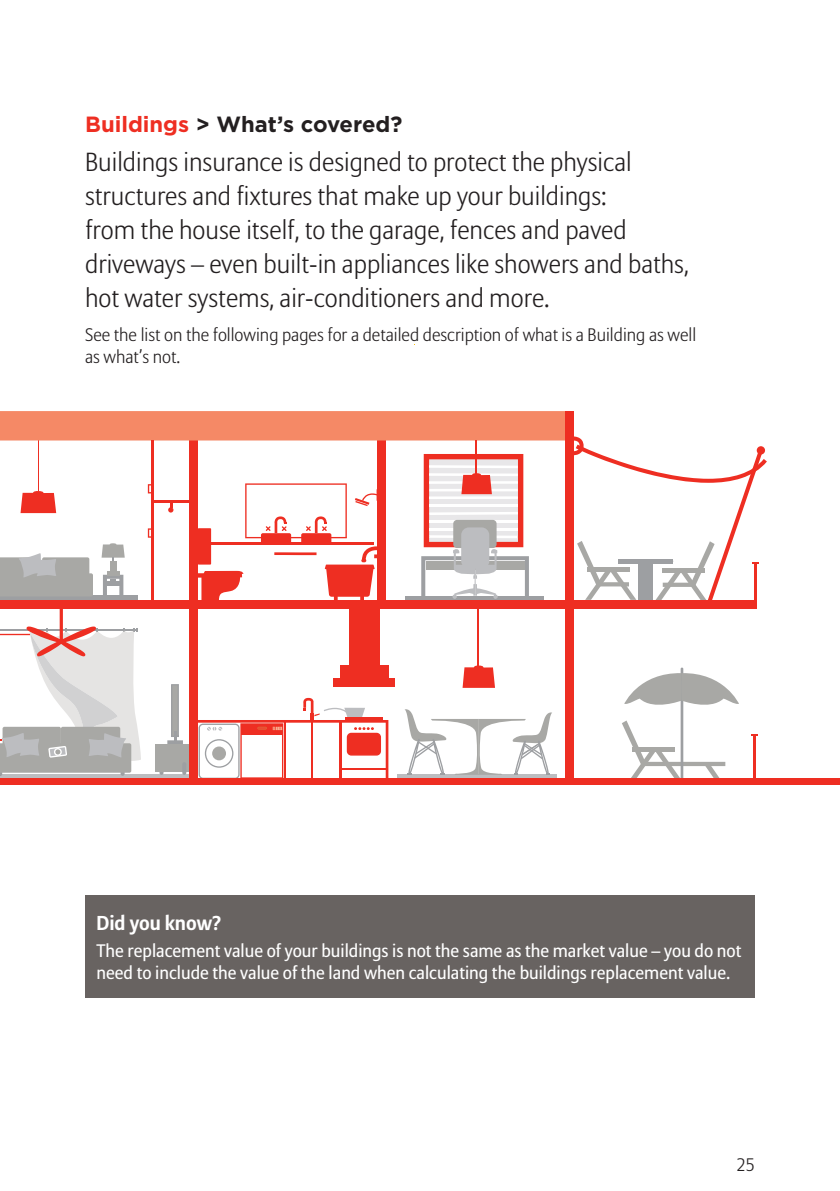
<style>
.page{position:relative;width:840px;height:1191px;background:#fff}
.page>*{position:absolute;margin:0;border:0;box-sizing:border-box;transform-origin:0 0}
.t1{font:300 26px/34px "Allianz Sans";color:#231f20}
.t2{font:700 22px "Gotham";color:#231f20}
.t3{font:700 20px "Allianz Sans";color:#fff}
.t4{font:18px/22px "Allianz Sans";color:#fff}
.t5{font:300 18px/22px "Allianz Sans";color:#231f20}
.s1{color:#ee2e22}
</style>
<div class="page">
<div style="left:0;top:595px;width:137px;height:5px;background:#9d9fa2"></div>
<div style="left:0;top:774px;width:191px;height:5px;background:#bcbdc0"></div>
<div style="left:397px;top:774px;width:159px;height:6px;background:#bcbdc0"></div>
<hr style="left:38px;top:440px;width:1px;height:51px;background:#ee2e22">
<svg style="left:103px;top:575px;width:20px;height:20px"></svg>
<svg style="left:101px;top:543px;width:24px;height:18px"></svg>
<div style="left:110px;top:561px;width:6px;height:11px;background:#a8a8a5"></div>
<hr style="left:107px;top:571px;width:12px;height:4px;background:#a8a8a5">
<svg style="left:0;top:553px;width:93px;height:43px;background:#b4b4b2"></svg>
<svg style="left:159px;top:762px;width:4px;height:13px"></svg>
<svg style="left:171px;top:684px;width:8px;height:56px"></svg>
<svg style="left:167px;top:740px;width:16px;height:4px"></svg>
<div style="left:155px;top:744px;width:35px;height:27px;background:#a8a8a5"></div>
<hr style="left:182px;top:762px;width:4px;height:13px;background:#9d9fa2;border-radius:2px">
<svg style="left:622px;top:720px;width:103px;height:58px"></svg>
<hr style="left:680px;top:667px;width:3px;height:114px;background:#9d9fa2">
<svg style="left:624px;top:672px;width:114px;height:39px"></svg>
<svg style="left:405px;top:709px;width:147px;height:66px"></svg>
<svg style="left:21px;top:491px;width:35px;height:22px"></svg>
<hr style="left:405px;top:596px;width:138px;height:4px;background:#9d9fa2">
<svg style="left:462px;top:665px;width:32px;height:23px"></svg>
<hr style="left:477px;top:608px;width:1px;height:58px;background:#ee2e22">
<hr style="left:475px;top:440px;width:2px;height:34px;background:#ee2e22">
<svg style="left:421px;top:454px;width:107px;height:145px"></svg>
<div style="left:0;top:778px;width:839px;height:7px;background:#ee2e22"></div>
<div style="left:190px;top:440px;width:8px;height:343px;background:#ee2e22"></div>
<div style="left:377px;top:440px;width:8px;height:167px;background:#ee2e22"></div>
<div style="left:565px;top:411px;width:8px;height:370px;background:#ee2e22"></div>
<div style="left:0;top:600px;width:756px;height:8px;background:#ee2e22"></div>
<div style="left:339px;top:666px;width:49px;height:16px;background:#ee2e22"></div>
<div style="left:348px;top:607px;width:31px;height:64px;background:#ee2e22"></div>
<svg style="left:573px;top:436px;width:193px;height:169px"></svg>
<hr style="left:752px;top:735px;width:3px;height:45px;background:#ee2e22">
<div style="left:332px;top:678px;width:62px;height:8px;background:#ee2e22"></div>
<div style="left:0;top:411px;width:565px;height:30px;background:#f58966"></div>
<hr style="left:151px;top:440px;width:2px;height:162px;background:#ee2e22">
<hr style="left:152px;top:500px;width:40px;height:3px;background:#ee2e22">
<svg style="left:168px;top:503px;width:5px;height:9px"></svg>
<svg style="left:0;top:608px;width:141px;height:168px"></svg>
<svg style="left:198px;top:698px;width:190px;height:80px"></svg>
<hr style="left:284px;top:722px;width:1px;height:59px;background:#ee2e22">
<hr style="left:311px;top:722px;width:2px;height:61px;background:#ee2e22">
<div style="left:261px;top:533px;width:30px;height:11px;background:#ee2e22;border-radius:2px"></div>
<div style="left:301px;top:533px;width:30px;height:11px;background:#ee2e22;border-radius:2px"></div>
<svg style="left:245px;top:483px;width:101px;height:55px"></svg>
<svg style="left:274px;top:552px;width:42px;height:3px"></svg>
<hr style="left:196px;top:542px;width:177px;height:2px;background:#ee2e22">
<svg style="left:355px;top:489px;width:22px;height:17px"></svg>
<svg style="left:324px;top:546px;width:53px;height:54px"></svg>
<svg style="left:198px;top:571px;width:46px;height:29px"></svg>
<div style="left:198px;top:528px;width:13px;height:36px;background:#ee2e22"></div>
<svg style="left:148px;top:528px;width:3px;height:9px"></svg>
<svg style="left:148px;top:484px;width:3px;height:9px"></svg>
<div style="left:85px;top:896px;width:669px;height:102px;background:#686361"></div>
<p class="t2" style="left:85px;top:115px;width:318px"><span class="s1">Buildings</span> &gt; What’s covered?</p>
<p class="t1" style="left:85px;top:147px;width:605px">Buildings insurance is designed to protect the physical structures and fixtures that make up your buildings:<br>from the house itself, to the garage, fences and paved driveways – even built-in appliances like showers and baths, hot water systems, air-conditioners and more.</p>
<p class="t5" style="left:85px;top:325px;width:612px">See the list on the following pages for a detailed description of what is a Building as well as what’s not.</p>
<p class="t3" style="left:96px;top:914px;width:126px">Did you know?</p>
<p class="t4" style="left:96px;top:941px;width:646px">The replacement value of your buildings is not the same as the market value – you do not need to include the value of the land when calculating the buildings replacement value.</p>
<p class="t5" style="left:736px;top:1155px;width:19px">25</p>
</div>
